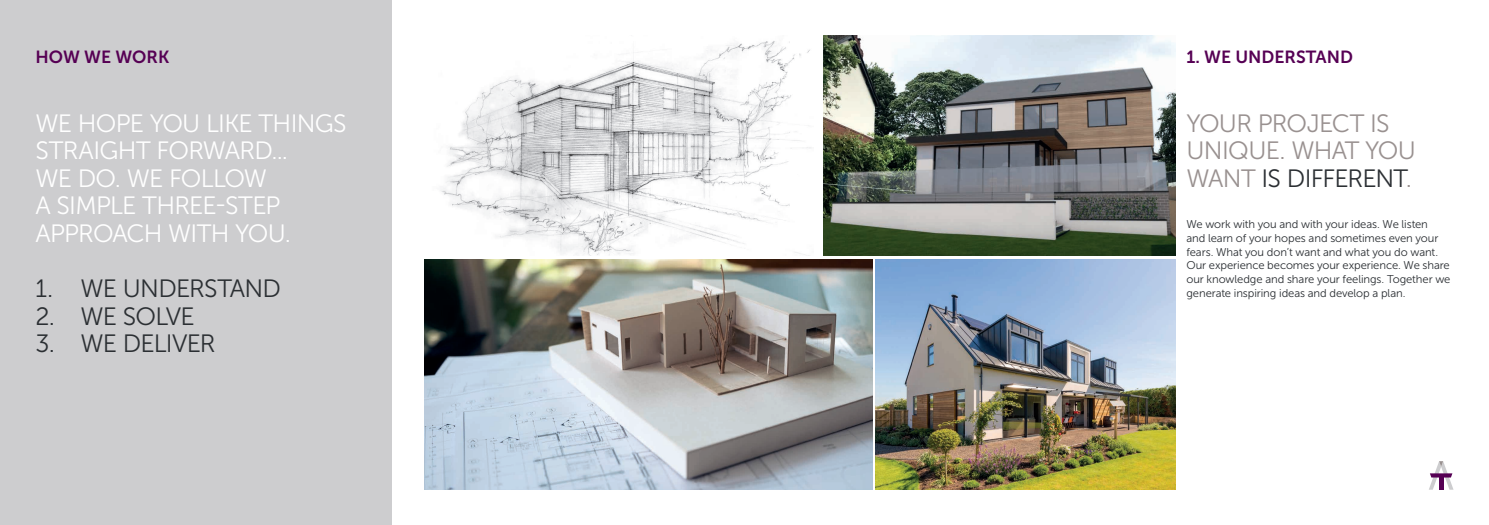
<style>
.page{position:relative;width:1489px;height:525px;background:#fff}
.page>*{position:absolute;margin:0;border:0;box-sizing:border-box;transform-origin:0 0}
.t1{font:25px/27.5px "Museo Sans 300";letter-spacing:-.03em;color:#fff}
.t2{font:25px/27.5px "Museo Sans 300";letter-spacing:-.03em;color:#999190}
.t3{font:25px "Museo Sans 300";letter-spacing:-.03em;color:#2b2f33}
.t4{font:17.5px "Museo Sans 700";color:#560054}
.t5{font:11.25px/13.8px "Museo Sans 300";letter-spacing:-.01em;color:#2b2f33}
.s1{color:#2b2f33}
</style>
<div class="page">
<div style="left:0;top:0;width:391px;height:524px;background:#cdcdcf"></div>
<img style="left:875px;top:259px;width:300px;height:230px">
<img style="left:424px;top:259px;width:448px;height:230px">
<img style="left:823px;top:35px;width:352px;height:220px">
<img style="left:440px;top:41px;width:372px;height:214px">
<svg style="left:1429px;top:461px;width:24px;height:28px"></svg>
<h2 class="t4" style="left:35px;top:47px;width:135px">HOW WE WORK</h2>
<h1 class="t1" style="left:35px;top:110px;width:313px">WE HOPE YOU LIKE THINGS<br>STRAIGHT FORWARD...<br>WE DO. WE FOLLOW<br>A SIMPLE THREE-STEP<br>APPROACH WITH YOU.</h1>
<h1 class="t3" style="left:35px;top:275px;width:247px">1. WE UNDERSTAND</h1>
<h1 class="t3" style="left:35px;top:302px;width:161px">2. WE SOLVE</h1>
<h1 class="t3" style="left:35px;top:330px;width:182px">3. WE DELIVER</h1>
<h2 class="t4" style="left:1186px;top:47px;width:168px">1. WE UNDERSTAND</h2>
<h1 class="t2" style="left:1186px;top:110px;width:231px">YOUR PROJECT IS<br>UNIQUE. WHAT YOU<br>WANT <span class="s1">IS DIFFERENT</span>.</h1>
<p class="t5" style="left:1186px;top:217px;width:265px">We work with you and with your ideas. We listen<br>and learn of your hopes and sometimes even your fears. What you don’t want and what you do want.<br>Our experience becomes your experience. We share our knowledge and share your feelings. Together we generate inspiring ideas and develop a plan.</p>
</div>
